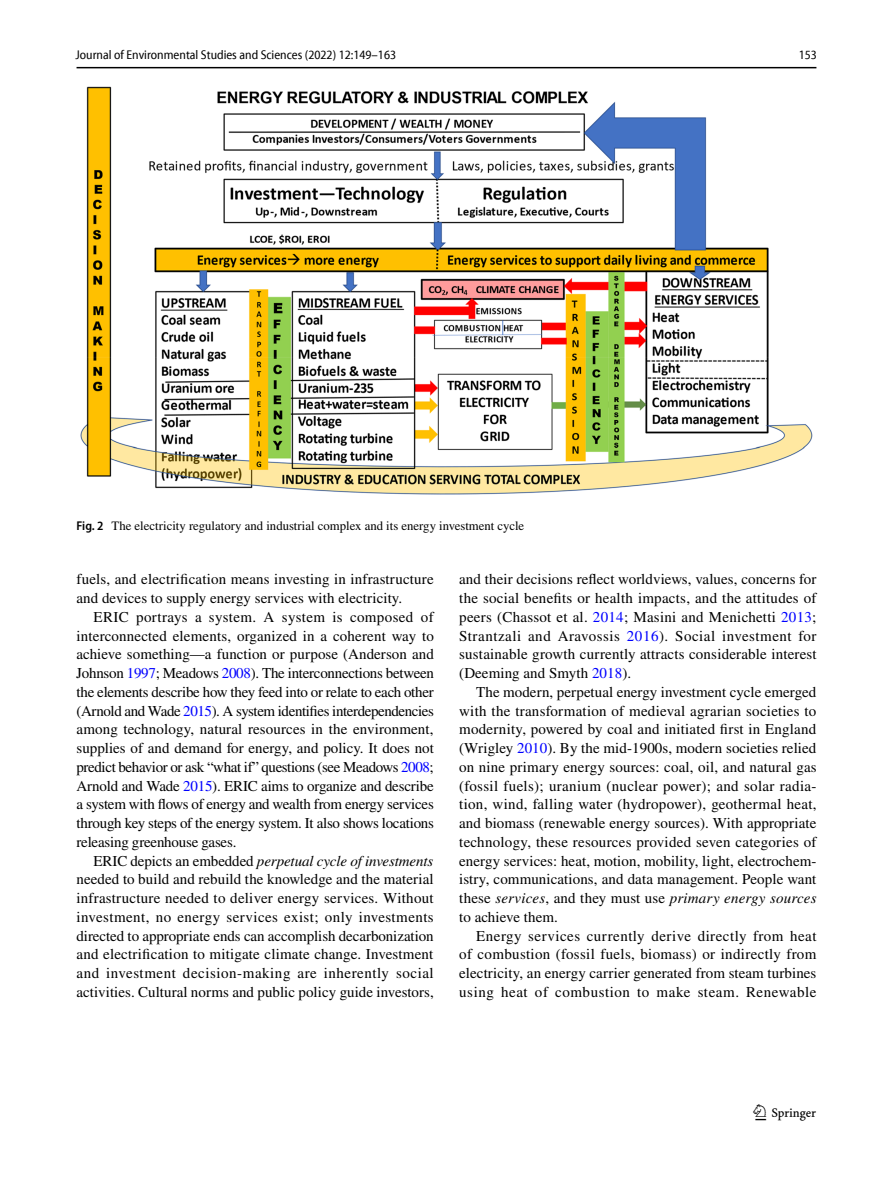
<style>
.page{position:relative;width:893px;height:1187px;background:#fff}
.page>*{position:absolute;margin:0;border:0;box-sizing:border-box;transform-origin:0 0}
.t1{font:22.5px "Springnew Regular 3";color:#000}
.t2{font:15px/18.8px "STIX";letter-spacing:.005em;color:#000;text-align:justify}
.t3{font:12.75px "STIX";color:#000}
.t4{font:semi-condensed 12.75px "Myriad Pro Unic";color:#000}
.s1{font-family:"Myriad Pro";font-weight:600;font-stretch:semi-condensed}
.s2{color:#00f}
.s3{font-style:italic}
</style>
<div class="page">
<hr style="left:77px;top:67px;width:739px;height:1px;background:#000">
<img style="left:81px;top:87px;width:731px;height:408px">
<p class="t4" style="left:76px;top:50px;width:322px">Journal of Environmental Studies and Sciences (2022) 12:149–163</p>
<p class="t4" style="left:799px;top:50px;width:20px">153</p>
<p class="t3" style="left:77px;top:517px;width:449px"><span class="s1">Fig. 2</span> The electricity regulatory and industrial complex and its energy investment cycle</p>
<p class="t2" style="left:77px;top:571px;width:359px">fuels, and electrification means investing in infrastructure and devices to supply energy services with electricity.</p>
<p class="t2" style="left:77px;top:608px;width:359px;text-indent:17px">ERIC portrays a system. A system is composed of interconnected elements, organized in a coherent way to achieve something—a function or purpose (Anderson and Johnson <span class="s2">1997</span>; Meadows <span class="s2">2008</span>). The interconnections between the elements describe how they feed into or relate to each other (Arnold and Wade <span class="s2">2015</span>). A system identifies interdependencies among technology, natural resources in the environment, supplies of and demand for energy, and policy. It does not predict behavior or ask “what if” questions (see Meadows <span class="s2">2008</span>; Arnold and Wade <span class="s2">2015</span>). ERIC aims to organize and describe a system with flows of energy and wealth from energy services through key steps of the energy system. It also shows locations releasing greenhouse gases.</p>
<p class="t2" style="left:77px;top:852px;width:359px;text-indent:17px">ERIC depicts an embedded <span class="s3">perpetual cycle of investments </span>needed to build and rebuild the knowledge and the material infrastructure needed to deliver energy services. Without investment, no energy services exist; only investments directed to appropriate ends can accomplish decarbonization and electrification to mitigate climate change. Investment and investment decision-making are inherently social activities. Cultural norms and public policy guide investors,</p>
<p class="t2" style="left:459px;top:571px;width:359px">and their decisions reflect worldviews, values, concerns for the social benefits or health impacts, and the attitudes of peers (Chassot et al. <span class="s2">2014</span>; Masini and Menichetti <span class="s2">2013</span>; Strantzali and Aravossis <span class="s2">2016</span>). Social investment for sustainable growth currently attracts considerable interest (Deeming and Smyth <span class="s2">2018</span>).</p>
<p class="t2" style="left:459px;top:683px;width:359px;text-indent:17px">The modern, perpetual energy investment cycle emerged with the transformation of medieval agrarian societies to modernity, powered by coal and initiated first in England (Wrigley <span class="s2">2010</span>). By the mid-1900s, modern societies relied on nine primary energy sources: coal, oil, and natural gas (fossil fuels); uranium (nuclear power); and solar radia&shy;tion, wind, falling water (hydropower), geothermal heat, and biomass (renewable energy sources). With appropriate technology, these resources provided seven categories of energy services: heat, motion, mobility, light, electrochem&shy;istry, communications, and data management. People want these <span class="s3">services</span>, and they must use <span class="s3">primary energy sources </span>to achieve them.</p>
<p class="t2" style="left:459px;top:927px;width:359px;text-indent:17px">Energy services currently derive directly from heat of combustion (fossil fuels, biomass) or indirectly from electricity, an energy carrier generated from steam turbines using heat of combustion to make steam. Renewable</p>
<h1 class="t1" style="left:755px;top:1104px;width:62px">1 3</h1>
</div>
